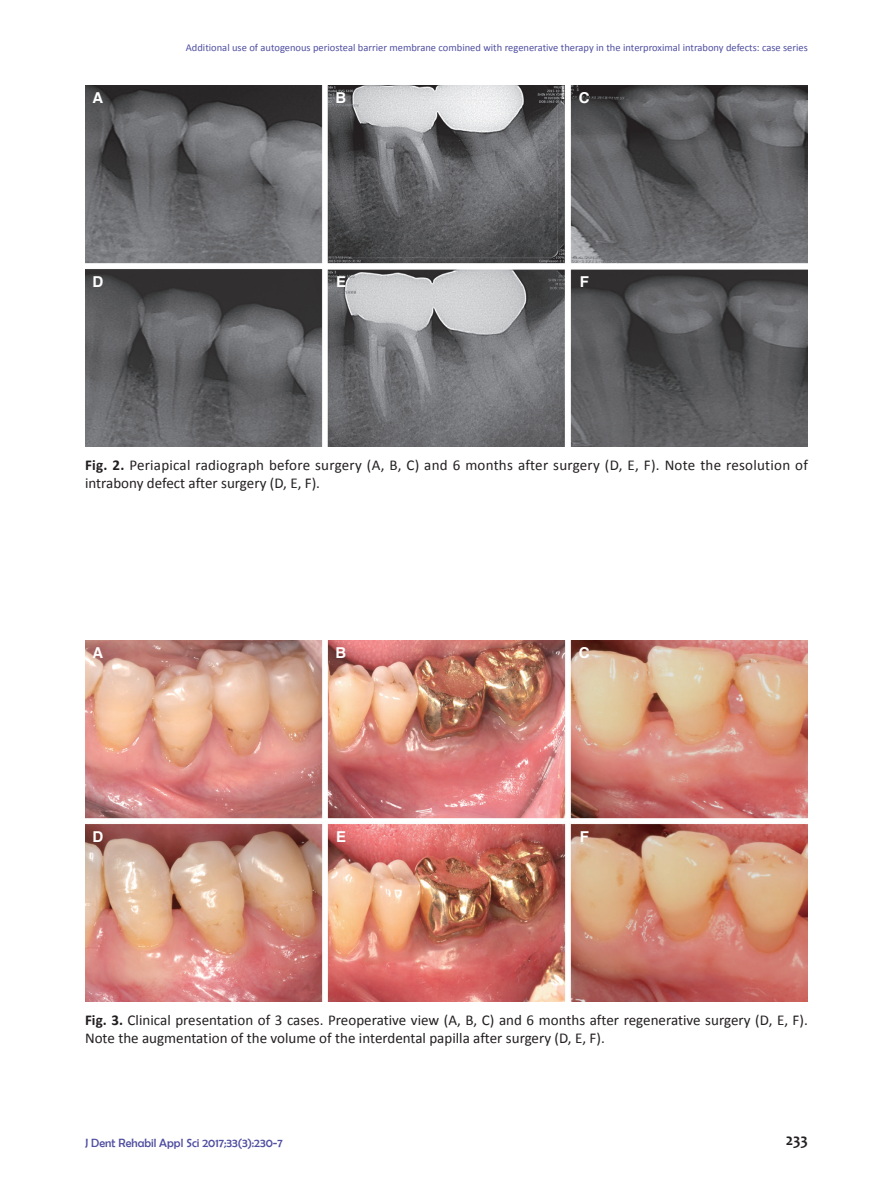
<style>
.page{position:relative;width:893px;height:1191px;background:#fff}
.page>*{position:absolute;margin:0;border:0;box-sizing:border-box;transform-origin:0 0}
.t1{font:700 16.5px "Candara";color:#231f20;scale:.95 1}
.t2{font:15px/18px "Calibri";color:#231f20}
.t3{font:700 15px "Helvetica";color:#fff}
.t4{font:12px "Berlin Sans FB";color:#504fa1}
.t5{font:10.5px "Calibri";color:#504fa1}
.s1{font-weight:700}
</style>
<div class="page">
<img style="left:85px;top:85px;width:723px;height:362px">
<img style="left:85px;top:640px;width:723px;height:361px">
<p class="t5" style="left:186px;top:41px;width:624px">Additional use of autogenous periosteal barrier membrane combined with regenerative therapy in the interproximal intrabony defects: case series</p>
<p class="t3" style="left:92px;top:89px;width:12px">A</p>
<p class="t3" style="left:336px;top:89px;width:12px">B</p>
<p class="t3" style="left:92px;top:273px;width:12px">D</p>
<p class="t3" style="left:336px;top:273px;width:12px">E</p>
<p class="t3" style="left:579px;top:89px;width:12px">C</p>
<p class="t3" style="left:580px;top:273px;width:11px">F</p>
<p class="t2" style="left:85px;top:456px;width:724px"><span class="s1">Fig. 2.</span> Periapical radiograph before surgery (A, B, C) and 6 months after surgery (D, E, F). Note the resolution of intrabony defect after surgery (D, E, F).</p>
<p class="t3" style="left:92px;top:644px;width:12px">A</p>
<p class="t3" style="left:336px;top:644px;width:12px">B</p>
<p class="t3" style="left:92px;top:827px;width:12px">D</p>
<p class="t3" style="left:336px;top:827px;width:12px">E</p>
<p class="t3" style="left:579px;top:644px;width:12px">C</p>
<p class="t3" style="left:580px;top:827px;width:11px">F</p>
<p class="t2" style="left:85px;top:1010px;width:724px"><span class="s1">Fig. 3.</span> Clinical presentation of 3 cases. Preoperative view (A, B, C) and 6 months after regenerative surgery (D, E, F).<br>Note the augmentation of the volume of the interdental papilla after surgery (D, E, F).</p>
<p class="t4" style="left:85px;top:1135px;width:199px">J Dent Rehabil Appl Sci 2017;33(3):230-7</p>
<p class="t1" style="left:786px;top:1129px;width:25px">233</p>
</div>
